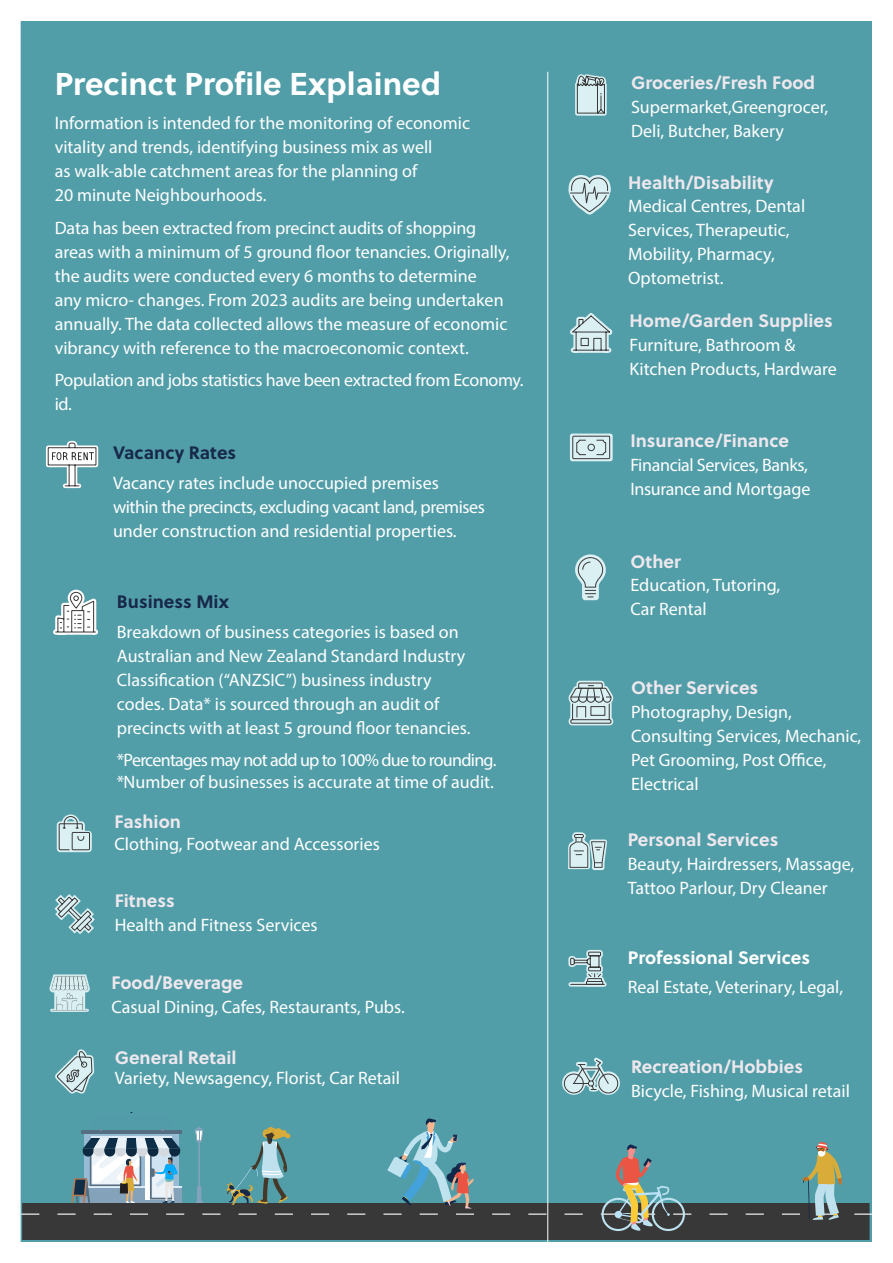
<style>
.page{position:relative;width:893px;height:1263px;background:#fff}
.page>*{position:absolute;margin:0;border:0;box-sizing:border-box;transform-origin:0 0}
.t1{font:700 31.5px "Soleil";color:#fff}
.t2{font:18px/24px "Myriad Pro";color:#fff}
.t3{font:18px/24px "Myriad Pro";letter-spacing:-.02em;color:#fff}
.t4{font:700 18px "Soleil";color:#eee8ee}
.t5{font:18px "Myriad Pro";letter-spacing:-.04em;color:#fff}
.t6{font:700 18px "Soleil";color:#17294a}
.t7{font:700 18px "Soleil";color:#fff}
.s1{font-family:"Soleil";font-weight:700;color:#eee8ee}
</style>
<div class="page">
<div style="left:21px;top:21px;width:851px;height:1221px;background:#529ea8"></div>
<div style="left:22px;top:1203px;width:848px;height:37px;background:#383839"></div>
<svg style="left:575px;top:74px;width:32px;height:42px"></svg>
<svg style="left:568px;top:175px;width:43px;height:40px"></svg>
<svg style="left:575px;top:554px;width:31px;height:46px"></svg>
<svg style="left:568px;top:680px;width:46px;height:46px;background:#a3bdc1"></svg>
<svg style="left:568px;top:832px;width:39px;height:39px"></svg>
<svg style="left:568px;top:949px;width:39px;height:38px"></svg>
<hr style="left:571px;top:984px;width:33px;height:1px;background:#383839">
<svg style="left:562px;top:1057px;width:58px;height:38px"></svg>
<svg style="left:53px;top:589px;width:45px;height:46px"></svg>
<hr style="left:547px;top:72px;width:1px;height:1170px;background:#fff">
<div style="left:62px;top:814px;width:18px;height:18px;border:4px solid #daf0f3;border-radius:50%"></div>
<svg style="left:57px;top:816px;width:35px;height:36px"></svg>
<svg style="left:49px;top:894px;width:46px;height:200px"></svg>
<svg style="left:46px;top:440px;width:53px;height:49px"></svg>
<svg style="left:570px;top:433px;width:43px;height:28px"></svg>
<svg style="left:572px;top:435px;width:38px;height:24px"></svg>
<svg style="left:570px;top:313px;width:43px;height:40px"></svg>
<svg style="left:21px;top:1113px;width:851px;height:118px"></svg>
<p class="t1" style="left:55px;top:60px;width:388px">Precinct Profile Explained</p>
<p class="t2" style="left:55px;top:111px;width:417px">Information is intended for the monitoring of economic vitality and trends, identifying business mix as well<br>as walk-able catchment areas for the planning of<br>20 minute Neighbourhoods.</p>
<p class="t2" style="left:55px;top:215px;width:456px">Data has been extracted from precinct audits of shopping areas with a minimum of 5 ground floor tenancies. Originally, the audits were conducted every 6 months to determine<br>any micro- changes. From 2023 audits are being undertaken annually. The data collected allows the measure of economic vibrancy with reference to the macroeconomic context.</p>
<p class="t3" style="left:55px;top:368px;width:470px">Population and jobs statistics have been extracted from Economy. id.</p>
<p class="t6" style="left:113px;top:438px;width:125px">Vacancy Rates</p>
<p class="t2" style="left:113px;top:471px;width:373px">Vacancy rates include unoccupied premises within the precincts, excluding vacant land, premises under construction and residential properties.</p>
<p class="t6" style="left:117px;top:587px;width:114px">Business Mix</p>
<p class="t2" style="left:117px;top:619px;width:355px">Breakdown of business categories is based on Australian and New Zealand Standard Industry Classification (“ANZSIC”) business industry codes. Data* is sourced through an audit of precincts with at least 5 ground floor tenancies.</p>
<p class="t5" style="left:117px;top:749px;width:381px">*Percentages may not add up to 100% due to rounding.</p>
<p class="t2" style="left:117px;top:770px;width:378px">*Number of businesses is accurate at time of audit.</p>
<p class="t4" style="left:114px;top:808px;width:68px">Fashion</p>
<p class="t2" style="left:114px;top:832px;width:267px">Clothing, Footwear and Accessories</p>
<p class="t4" style="left:115px;top:887px;width:61px">Fitness</p>
<p class="t2" style="left:115px;top:912px;width:204px">Health and Fitness Services</p>
<p class="t4" style="left:111px;top:969px;width:133px">Food/Beverage</p>
<p class="t2" style="left:111px;top:995px;width:295px">Casual Dining, Cafes, Restaurants, Pubs.</p>
<p class="t4" style="left:115px;top:1043px;width:123px">General Retail</p>
<p class="t2" style="left:115px;top:1066px;width:287px">Variety, Newsagency, Florist, Car Retail</p>
<p class="t2" style="left:631px;top:71px;width:199px"><span class="s1">Groceries/Fresh Food<br></span>Supermarket,Greengrocer,<br>Deli, Butcher, Bakery</p>
<p class="t4" style="left:628px;top:168px;width:147px">Health/Disability</p>
<p class="t2" style="left:628px;top:194px;width:178px">Medical Centres, Dental<br>Services, Therapeutic,<br>Mobility, Pharmacy,<br>Optometrist.</p>
<p class="t2" style="left:630px;top:308px;width:209px"><span class="s1">Home/Garden Supplies<br></span>Furniture, Bathroom &amp;<br>Kitchen Products, Hardware</p>
<p class="t4" style="left:630px;top:427px;width:160px">Insurance/Finance</p>
<p class="t3" style="left:630px;top:453px;width:182px">Financial Services, Banks,<br>Insurance and Mortgage</p>
<p class="t4" style="left:630px;top:547px;width:52px">Other</p>
<p class="t2" style="left:630px;top:573px;width:151px">Education, Tutoring,<br>Car Rental</p>
<p class="t2" style="left:631px;top:676px;width:232px"><span class="s1">Other Services<br></span>Photography, Design,<br>Consulting Services, Mechanic,<br>Pet Grooming, Post Office,<br>Electrical</p>
<p class="t2" style="left:628px;top:827px;width:228px"><span class="s1">Personal Services<br></span>Beauty, Hairdressers, Massage,<br>Tattoo Parlour, Dry Cleaner</p>
<p class="t7" style="left:628px;top:943px;width:184px">Professional Services</p>
<p class="t2" style="left:628px;top:975px;width:217px">Real Estate, Veterinary, Legal,</p>
<p class="t2" style="left:631px;top:1055px;width:220px"><span class="s1">Recreation/Hobbies<br></span>Bicycle, Fishing, Musical retail</p>
</div>
